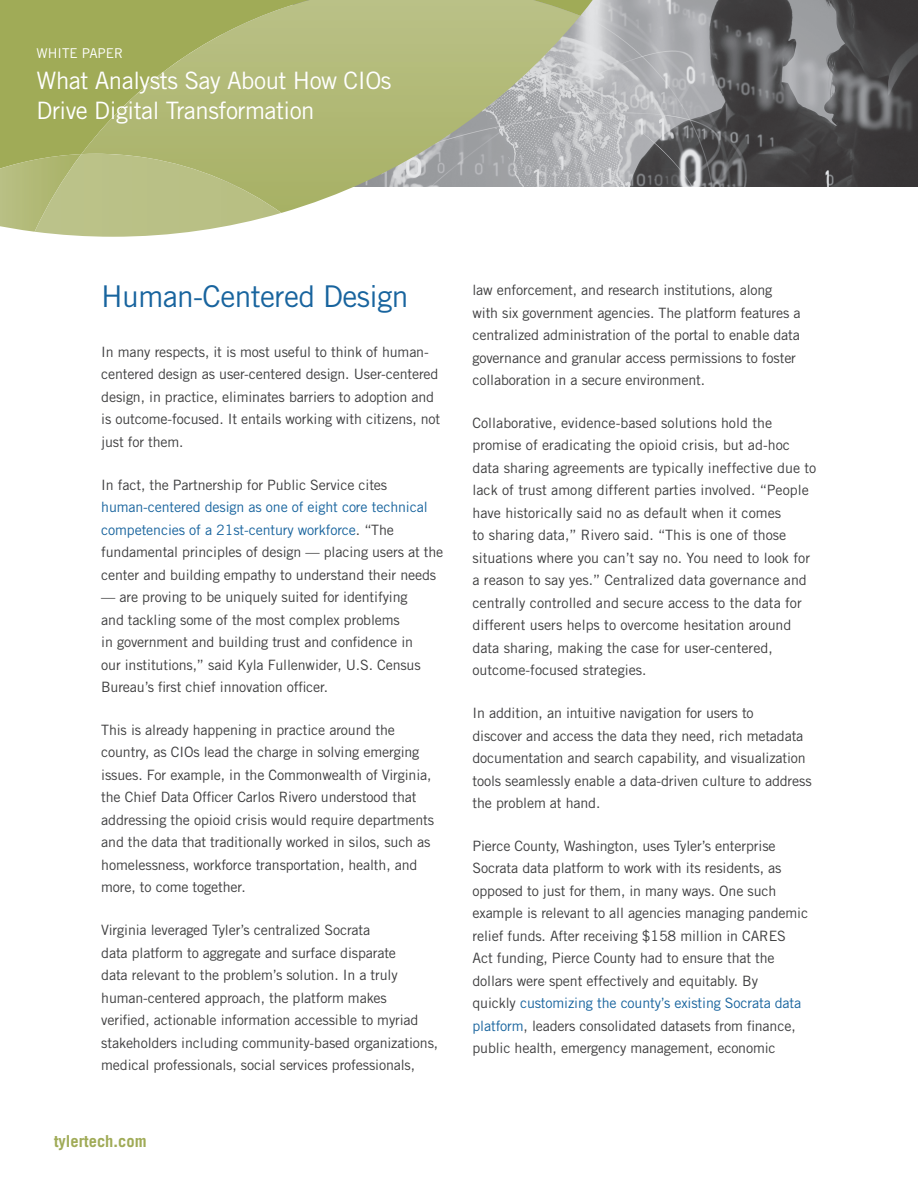
<style>
.page{position:relative;width:918px;height:1188px;background:#fff}
.page>*{position:absolute;margin:0;border:0;box-sizing:border-box;transform-origin:0 0}
.Body_Copy{font:30px "Trade Gothic";letter-spacing:-.02em;color:#18649e}
.t1{font:24px/30px "Trade Gothic";letter-spacing:-.02em;color:#fff}
.t2{font:700 16.5px "Trade Gothic";color:#a0ab57}
.Body_Copy-2{font:14.25px/22.5px "Trade Gothic";letter-spacing:-.01em;color:#3e3e3f}
.t3{font:13.5px "Trade Gothic";color:#fff}
.s1{color:#18649e}
</style>
<div class="page">
<img style="left:580px;top:0;width:338px;height:187px">
<svg style="left:0;top:0;width:609px;height:173px;background:#abb377"></svg>
<svg style="left:81px;top:0;width:499px;height:213px;background:#b4bb87"></svg>
<svg style="left:0;top:153px;width:281px;height:84px;background:#bbc288"></svg>
<p class="t3" style="left:37px;top:46px;width:88px">WHITE PAPER</p>
<h2 class="t1" style="left:37px;top:65px;width:357px">What Analysts Say About How CIOs<br>Drive Digital Transformation</h2>
<p class="Body_Copy" style="left:101px;top:279px;width:309px">Human-Centered Design</p>
<p class="Body_Copy-2" style="left:101px;top:340px;width:341px">In many respects, it is most useful to think of human&shy;centered design as user-centered design. User-centered design, in practice, eliminates barriers to adoption and is outcome-focused. It entails working with citizens, not just for them.</p>
<p class="Body_Copy-2" style="left:101px;top:473px;width:344px">In fact, the Partnership for Public Service cites <span class="s1">human-centered design as one of eight core technical competencies of a 21st-century workforce</span>. “The fundamental principles of design — placing users at the center and building empathy to understand their needs</p>
<p class="Body_Copy-2" style="left:101px;top:586px;width:321px">— are proving to be uniquely suited for identifying and tackling some of the most complex problems<br>in government and building trust and confidence in our institutions,” said Kyla Fullenwider, U.S. Census Bureau’s first chief innovation officer.</p>
<p class="Body_Copy-2" style="left:101px;top:718px;width:334px">This is already happening in practice around the country, as CIOs lead the charge in solving emerging issues. For example, in the Commonwealth of Virginia, the Chief Data Officer Carlos Rivero understood that addressing the opioid crisis would require departments and the data that traditionally worked in silos, such as homelessness, workforce transportation, health, and more, to come together.</p>
<p class="Body_Copy-2" style="left:101px;top:919px;width:338px">Virginia leveraged Tyler’s centralized Socrata<br>data platform to aggregate and surface disparate<br>data relevant to the problem’s solution. In a truly human-centered approach, the platform makes verified, actionable information accessible to myriad stakeholders including community-based organizations, medical professionals, social services professionals,</p>
<p class="t2" style="left:54px;top:1131px;width:94px">tylertech.com</p>
<p class="Body_Copy-2" style="left:472px;top:279px;width:330px">law enforcement, and research institutions, along with six government agencies. The platform features a centralized administration of the portal to enable data governance and granular access permissions to foster collaboration in a secure environment.</p>
<p class="Body_Copy-2" style="left:472px;top:411px;width:345px">Collaborative, evidence-based solutions hold the promise of eradicating the opioid crisis, but ad-hoc data sharing agreements are typically ineffective due to lack of trust among different parties involved. “People have historically said no as default when it comes<br>to sharing data,” Rivero said. “This is one of those situations where you can’t say no. You need to look for a reason to say yes.” Centralized data governance and centrally controlled and secure access to the data for different users helps to overcome hesitation around data sharing, making the case for user-centered, outcome-focused strategies.</p>
<p class="Body_Copy-2" style="left:472px;top:702px;width:341px">In addition, an intuitive navigation for users to<br>discover and access the data they need, rich metadata documentation and search capability, and visualization tools seamlessly enable a data-driven culture to address the problem at hand.</p>
<p class="Body_Copy-2" style="left:472px;top:834px;width:337px">Pierce County, Washington, uses Tyler’s enterprise Socrata data platform to work with its residents, as opposed to just for them, in many ways. One such example is relevant to all agencies managing pandemic relief funds. After receiving $158 million in CARES Act funding, Pierce County had to ensure that the dollars were spent effectively and equitably. By<br>quickly <span class="s1">customizing the county’s existing Socrata data platform</span>, leaders consolidated datasets from finance, public health, emergency management, economic</p>
</div>
